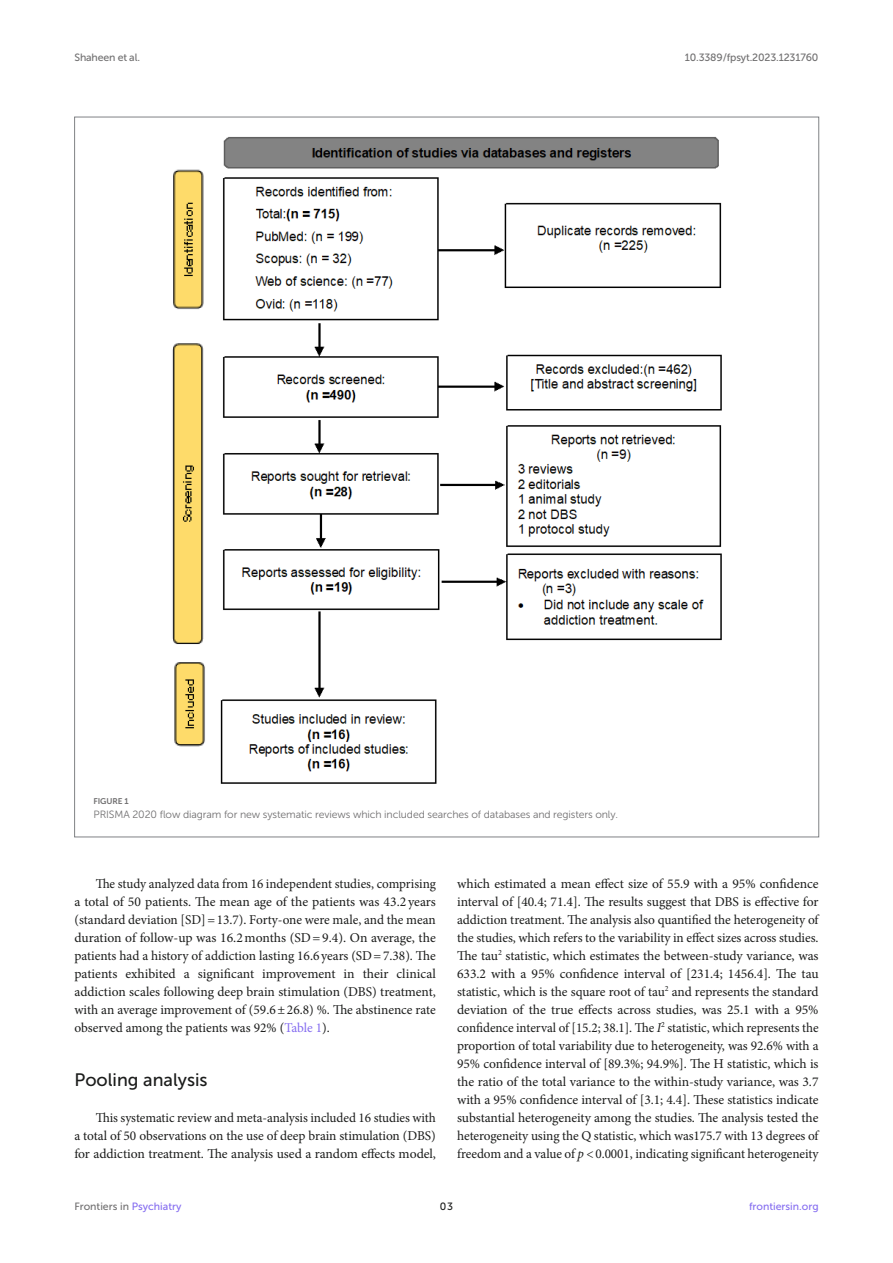
<style>
.page{position:relative;width:893px;height:1263px;background:#fff}
.page>*{position:absolute;margin:0;border:0;box-sizing:border-box;transform-origin:0 0}
.HEAD_2{font:18px "Museo Sans 500";color:#1b1c1b}
.TEXT_FLUSH{font:13.5px/18px "Minion Pro";letter-spacing:-.005em;color:#1b1c1b;text-align:justify}
.TEXT{font:13.5px/18px "Minion Pro";color:#1b1c1b;text-align:justify}
.FIG_LEG{font:10.5px "Museo Sans 300";letter-spacing:-.01em;color:#706f70}
.t1{font:10.5px "Museo Sans 500";letter-spacing:-.015em;color:#706f70}
.t2{font:10.5px "Museo Sans 500";color:#856df0}
.t3{font:10.5px "Museo Sans 500";color:#1b1c1b}
.FIG_HD{font:8.25px "Museo Sans 700";letter-spacing:-.01em;color:#706f70}
.s1{color:#856df0}
.s2{font-style:italic}
</style>
<div class="page">
<img style="left:172px;top:136px;width:550px;height:648px">
<p class="t1" style="left:74px;top:51px;width:67px">Shaheen et al.</p>
<p class="t1" style="left:685px;top:51px;width:135px">10.3389/fpsyt.2023.1231760</p>
<p class="FIG_HD" style="left:94px;top:797px;width:37px">FIGURE 1</p>
<p class="FIG_LEG" style="left:94px;top:808px;width:526px">PRISMA 2020 flow diagram for new systematic reviews which included searches of databases and registers only.</p>
<p class="TEXT" style="left:74px;top:875px;width:363px;text-indent:21px">The study analyzed data from 16 independent studies, comprising a total of 50 patients. The mean age of the patients was 43.2 years (standard deviation [SD]=13.7). Forty-one were male, and the mean duration of follow-up was 16.2months (SD=9.4). On average, the patients had a history of addiction lasting 16.6 years (SD=7.38). The patients exhibited a significant improvement in their clinical addiction scales following deep brain stimulation (DBS) treatment, with an average improvement of (59.6±26.8) %. The abstinence rate observed among the patients was 92% (<span class="s1">Table 1</span>).</p>
<p class="HEAD_2" style="left:74px;top:1070px;width:135px">Pooling analysis</p>
<p class="TEXT_FLUSH" style="left:74px;top:1109px;width:363px;text-indent:21px">This systematic review and meta-analysis included 16 studies with a total of 50 observations on the use of deep brain stimulation (DBS) for addiction treatment. The analysis used a random effects model,</p>
<p class="TEXT_FLUSH" style="left:457px;top:875px;width:363px">which estimated a mean effect size of 55.9 with a 95% confidence interval of [40.4; 71.4]. The results suggest that DBS is effective for addiction treatment. The analysis also quantified the heterogeneity of the studies, which refers to the variability in effect sizes across studies.<br>The tau<sup>2</sup> statistic, which estimates the between-study variance, was 633.2 with a 95% confidence interval of [231.4; 1456.4]. The tau statistic, which is the square root of tau<sup>2</sup> and represents the standard deviation of the true effects across studies, was 25.1 with a 95% confidence interval of [15.2; 38.1]. The <span class="s2">I</span><sup>2</sup> statistic, which represents the proportion of total variability due to heterogeneity, was 92.6% with a 95% confidence interval of [89.3%; 94.9%]. The H statistic, which is the ratio of the total variance to the within-study variance, was 3.7 with a 95% confidence interval of [3.1; 4.4]. These statistics indicate substantial heterogeneity among the studies. The analysis tested the heterogeneity using the Q statistic, which was175.7 with 13 degrees of freedom and a value of <span class="s2">p</span> &lt;0.0001, indicating significant heterogeneity</p>
<p class="t1" style="left:74px;top:1200px;width:109px">Frontiers in <span class="s1">Psychiatry</span></p>
<p class="t3" style="left:440px;top:1200px;width:15px">03</p>
<p class="t2" style="left:749px;top:1200px;width:71px">frontiersin.org</p>
</div>
